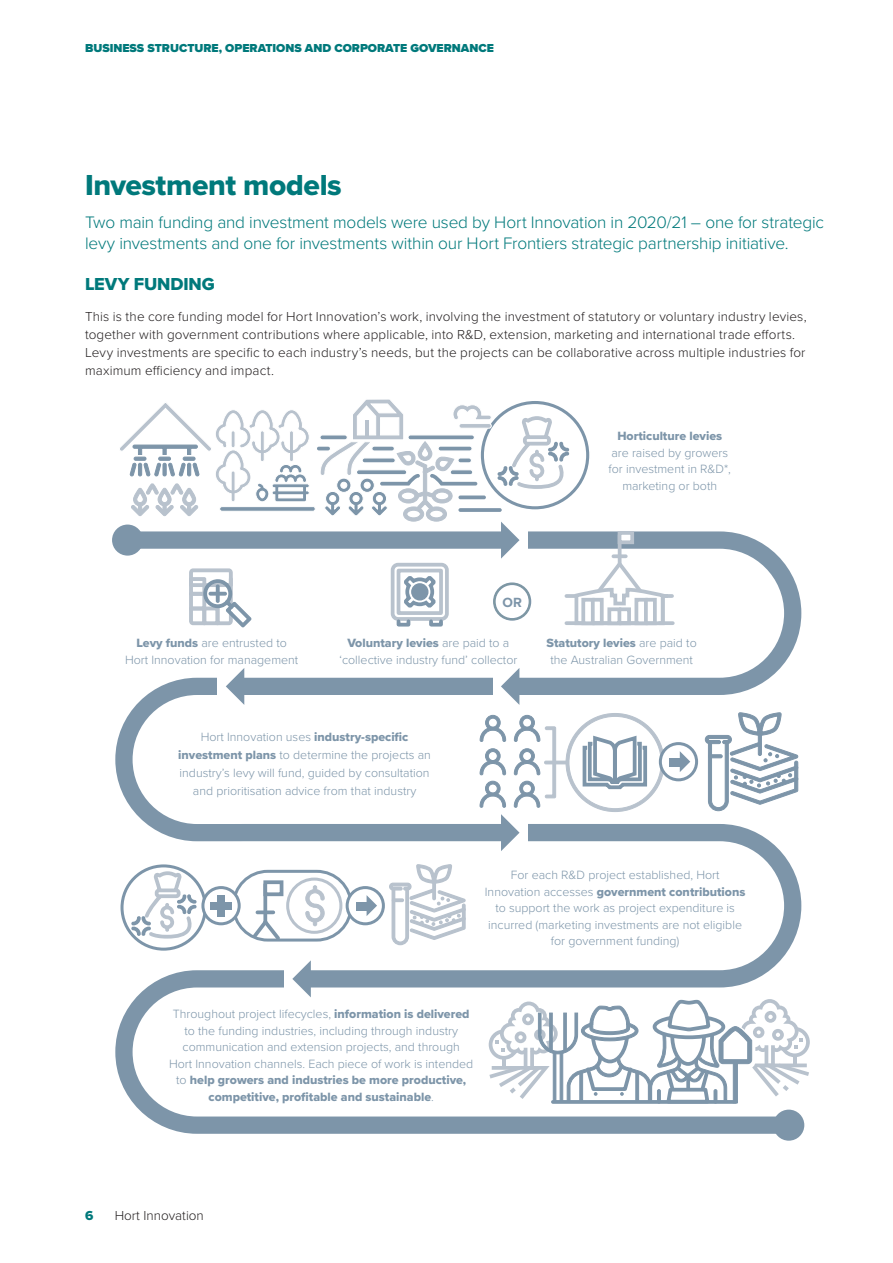
<style>
.page{position:relative;width:893px;height:1263px;background:#fff}
.page>*{position:absolute;margin:0;border:0;box-sizing:border-box;transform-origin:0 0}
.t1{font:30px "Proxima Nova Extrabld";letter-spacing:-.015em;color:#00797b}
.t2{font:18px "Proxima Nova Extrabld";letter-spacing:-.005em;color:#00797b}
.t3{font:300 17.25px/21px "Proxima Nova";letter-spacing:-.01em;color:#00797b}
.t4{font:700 13.8px "Proxima Nova";color:#7d95a9}
.t5{font:300 13.5px/18px "Proxima Nova";letter-spacing:.01em;color:#231f20}
.t6{font:13.5px "Proxima Nova Extrabld";color:#00797b}
.t7{font:300 12.45px/16.5px "Proxima Nova";color:#7d95a9;text-align:center}
.t8{font:12.45px/16.5px "Proxima Nova Extrabld";color:#7d95a9;text-align:center}
.t9{font:900 12px "Proxima Nova";color:#00797b}
.s1{font-family:"Proxima Nova Extrabld";font-weight:400}
.s2{font-family:"Proxima Nova";font-weight:300}
</style>
<div class="page">
<svg style="left:112px;top:531px;width:693px;height:610px"></svg>
<div style="left:112px;top:524px;width:31px;height:32px;background:#7d95a9;border-radius:50%"></div>
<div style="left:773px;top:1109px;width:31px;height:32px;background:#7d95a9;border-radius:50%"></div>
<div style="left:217px;top:674px;width:24px;height:24px;background:#fff"></div>
<svg style="left:226px;top:668px;width:18px;height:37px"></svg>
<div style="left:284px;top:967px;width:24px;height:24px;background:#fff"></div>
<svg style="left:292px;top:960px;width:19px;height:37px"></svg>
<div style="left:493px;top:674px;width:24px;height:24px;background:#fff"></div>
<svg style="left:501px;top:668px;width:18px;height:37px"></svg>
<div style="left:504px;top:821px;width:24px;height:24px;background:#fff"></div>
<svg style="left:501px;top:814px;width:18px;height:37px"></svg>
<svg style="left:479px;top:714px;width:28px;height:28px"></svg>
<svg style="left:479px;top:748px;width:28px;height:60px"></svg>
<svg style="left:513px;top:714px;width:44px;height:94px"></svg>
<div style="left:544px;top:761px;width:24px;height:3px;border:1px solid #b8c2cd"></div>
<svg style="left:118px;top:399px;width:554px;height:229px"></svg>
<svg style="left:566px;top:713px;width:98px;height:99px"></svg>
<svg style="left:233px;top:871px;width:118px;height:69px"></svg>
<div style="left:232px;top:870px;width:121px;height:71px;border:3px solid #7d95a9;border-radius:34px"></div>
<svg style="left:249px;top:917px;width:34px;height:26px"></svg>
<svg style="left:257px;top:910px;width:16px;height:4px"></svg>
<svg style="left:263px;top:896px;width:4px;height:26px"></svg>
<div style="left:263px;top:880px;width:20px;height:16px;background:#fff;border:4px solid #7d95a9"></div>
<div style="left:286px;top:877px;width:56px;height:57px;border:3px solid #b8c2cd;border-radius:50%"></div>
<svg style="left:305px;top:862px;width:20px;height:64px"></svg>
<svg style="left:660px;top:744px;width:37px;height:36px"></svg>
<div style="left:659px;top:742px;width:39px;height:39px;border:3px solid #7d95a9;border-radius:50%"></div>
<div style="left:669px;top:758px;width:12px;height:8px;background:#7d95a9"></div>
<svg style="left:680px;top:751px;width:10px;height:21px"></svg>
<svg style="left:122px;top:866px;width:83px;height:83px"></svg>
<div style="left:121px;top:864px;width:86px;height:87px;border:3px solid #7d95a9;border-radius:50%"></div>
<svg style="left:131px;top:790px;width:66px;height:149px"></svg>
<svg style="left:388px;top:863px;width:79px;height:83px"></svg>
<svg style="left:203px;top:887px;width:36px;height:37px"></svg>
<div style="left:201px;top:886px;width:40px;height:39px;border:3px solid #7d95a9;border-radius:50%"></div>
<div style="left:211px;top:902px;width:21px;height:7px;background:#7d95a9"></div>
<div style="left:218px;top:895px;width:7px;height:21px;background:#7d95a9"></div>
<svg style="left:347px;top:887px;width:36px;height:37px"></svg>
<div style="left:346px;top:886px;width:39px;height:39px;border:3px solid #7d95a9;border-radius:50%"></div>
<div style="left:356px;top:902px;width:12px;height:8px;background:#7d95a9"></div>
<svg style="left:367px;top:895px;width:10px;height:21px"></svg>
<svg style="left:705px;top:712px;width:94px;height:99px"></svg>
<svg style="left:489px;top:991px;width:321px;height:123px"></svg>
<p class="t9" style="left:85px;top:39px;width:410px">BUSINESS STRUCTURE, OPERATIONS AND CORPORATE GOVERNANCE</p>
<h1 class="t1" style="left:85px;top:162px;width:258px">Investment models</h1>
<h3 class="t3" style="left:85px;top:211px;width:740px">Two main funding and investment models were used by Hort Innovation in 2020/21 – one for strategic levy investments and one for investments within our Hort Frontiers strategic partnership initiative.</h3>
<h2 class="t2" style="left:85px;top:270px;width:131px">LEVY FUNDING</h2>
<p class="t5" style="left:85px;top:306px;width:723px">This is the core funding model for Hort Innovation’s work, involving the investment of statutory or voluntary industry levies, together with government contributions where applicable, into R&amp;D, extension, marketing and international trade efforts.<br>Levy investments are specific to each industry’s needs, but the projects can be collaborative across multiple industries for maximum efficiency and impact.</p>
<p class="t8" style="left:617px;top:428px;width:106px">Horticulture levies</p>
<p class="t7" style="left:608px;top:444px;width:124px">are raised by growers for investment in R&amp;D*, marketing or both</p>
<p class="t7" style="left:125px;top:634px;width:175px"><span class="s1">Levy funds</span> are entrusted to<br>Hort Innovation for management</p>
<p class="t4" style="left:502px;top:592px;width:21px">OR</p>
<p class="t8" style="left:347px;top:635px;width:163px">Voluntary levies <span class="s2">are paid to a</span></p>
<p class="t7" style="left:339px;top:651px;width:179px">‘collective industry fund’ collector</p>
<p class="t8" style="left:547px;top:635px;width:152px">Statutory levies <span class="s2">are paid to</span></p>
<p class="t7" style="left:550px;top:651px;width:144px">the Australian Government</p>
<p class="t7" style="left:178px;top:727px;width:254px;line-height:18px">Hort Innovation uses <span class="s1">industry-specific investment plans</span> to determine the projects an industry’s levy will fund, guided by consultation and prioritisation advice from that industry</p>
<p class="t7" style="left:511px;top:866px;width:210px">For each R&amp;D project established, Hort</p>
<p class="t8" style="left:485px;top:883px;width:262px"><span class="s2">Innovation accesses</span> government contributions</p>
<p class="t7" style="left:488px;top:899px;width:255px">to support the work as project expenditure is incurred (marketing investments are not eligible for government funding)</p>
<p class="t7" style="left:169px;top:1005px;width:306px">Throughout project lifecycles, <span class="s1">information is delivered </span>to the funding industries, including through industry communication and extension projects, and through<br>Hort Innovation channels. Each piece of work is intended</p>
<p class="t8" style="left:176px;top:1072px;width:292px"><span class="s2">to</span> help growers and industries be more productive, competitive, profitable and sustainable<span class="s2">.</span></p>
<p class="t6" style="left:85px;top:1205px;width:10px">6</p>
<p class="t5" style="left:115px;top:1206px;width:91px">Hort Innovation</p>
</div>
